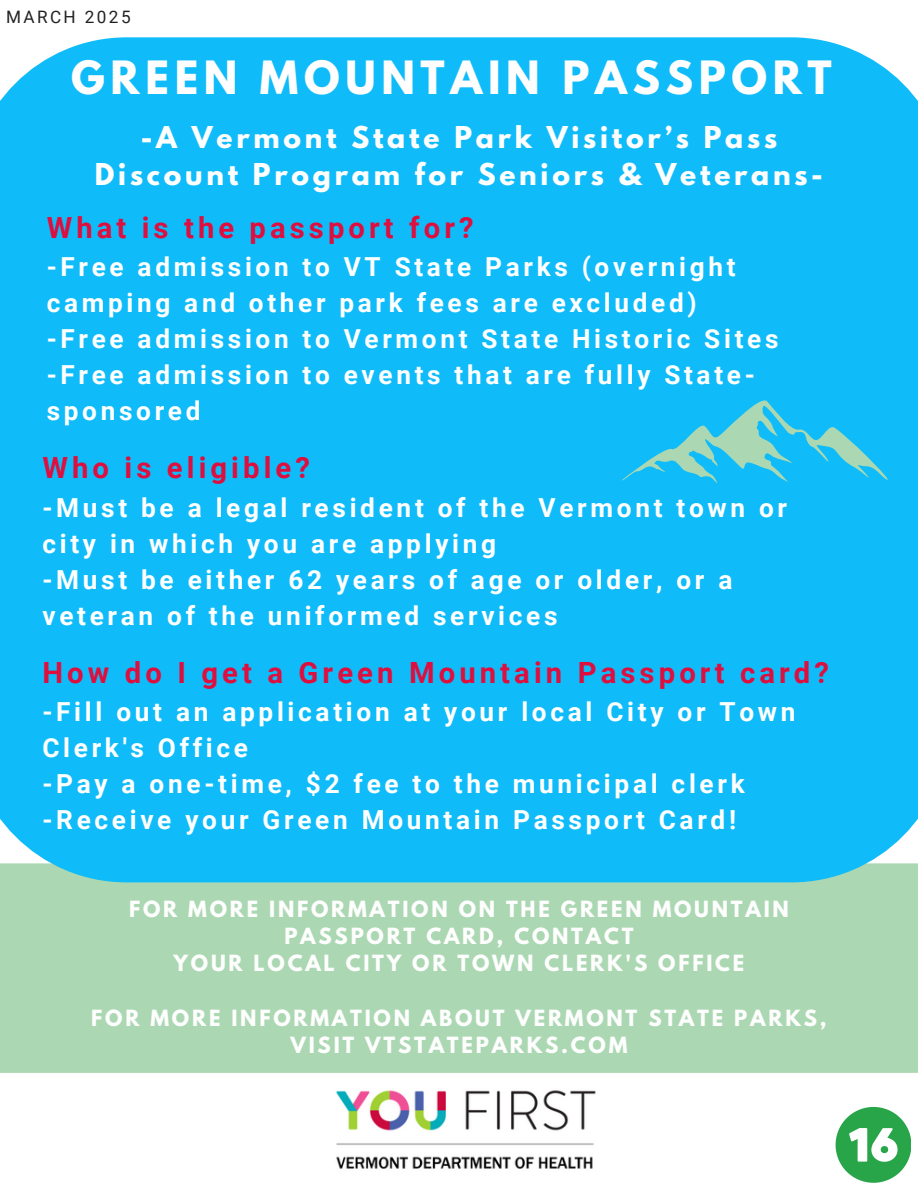
<style>
.page{position:relative;width:918px;height:1188px;background:#fff}
.page>*{position:absolute;margin:0;border:0;box-sizing:border-box;transform-origin:0 0}
.t1{font:700 40.65px "League Spartan";letter-spacing:.14em;color:#fefefe}
.t2{font:700 29.25px "Roboto";letter-spacing:.14em;color:#de0f3f}
.t3{font:700 26.7px/36.9px "League Spartan";letter-spacing:.14em;color:#fefefe;text-align:center}
.t4{font:700 26.25px/36px "Roboto";letter-spacing:.14em;color:#fff}
.t5{font:700 19.8px/27.2px "League Spartan";letter-spacing:.14em;color:#fefefe;text-align:center}
.t6{font:17.1px "Roboto";letter-spacing:.14em;color:#222}
</style>
<div class="page">
<div style="left:0;top:37px;width:918px;height:186px;background:#0fbcf9"></div>
<div style="left:0;top:863px;width:918px;height:210px;background:#abd8b2"></div>
<div style="left:0;top:223px;width:918px;height:659px;background:#0fbcf9"></div>
<img style="left:336px;top:1090px;width:260px;height:79px">
<svg style="left:620px;top:394px;width:271px;height:92px;background:#30c1e9"></svg>
<svg style="left:836px;top:1107px;width:75px;height:75px"></svg>
<h3 class="t6" style="left:6px;top:8px;width:126px">MARCH 2025</h3>
<h1 class="t1" style="left:71px;top:57px;width:762px">GREEN MOUNTAIN PASSPORT</h1>
<h2 class="t3" style="left:95px;top:122px;width:730px">-A Vermont State Park Visitor’s Pass<br>Discount Program for Seniors &amp; Veterans-</h2>
<h2 class="t2" style="left:47px;top:211px;width:428px">What is the passport for?</h2>
<h2 class="t4" style="left:47px;top:249px;width:733px">-Free admission to VT State Parks (overnight camping and other park fees are excluded) -Free admission to Vermont State Historic Sites -Free admission to events that are fully State&shy;sponsored</h2>
<p class="t2" style="left:42px;top:451px;width:269px">Who is eligible?</p>
<p class="t4" style="left:42px;top:490px;width:746px">-Must be a legal resident of the Vermont town or city in which you are applying<br>-Must be either 62 years of age or older, or a veteran of the uniformed services</p>
<p class="t2" style="left:42px;top:655px;width:788px">How do I get a Green Mountain Passport card?</p>
<p class="t4" style="left:42px;top:694px;width:755px">-Fill out an application at your local City or Town Clerk's Office<br>-Pay a one-time, $2 fee to the municipal clerk -Receive your Green Mountain Passport Card!</p>
<h2 class="t5" style="left:129px;top:898px;width:661px">FOR MORE INFORMATION ON THE GREEN MOUNTAIN<br>PASSPORT CARD, CONTACT<br>YOUR LOCAL CITY OR TOWN CLERK'S OFFICE</h2>
<h2 class="t5" style="left:91px;top:1007px;width:737px">FOR MORE INFORMATION ABOUT VERMONT STATE PARKS,<br>VISIT VTSTATEPARKS.COM</h2>
</div>
